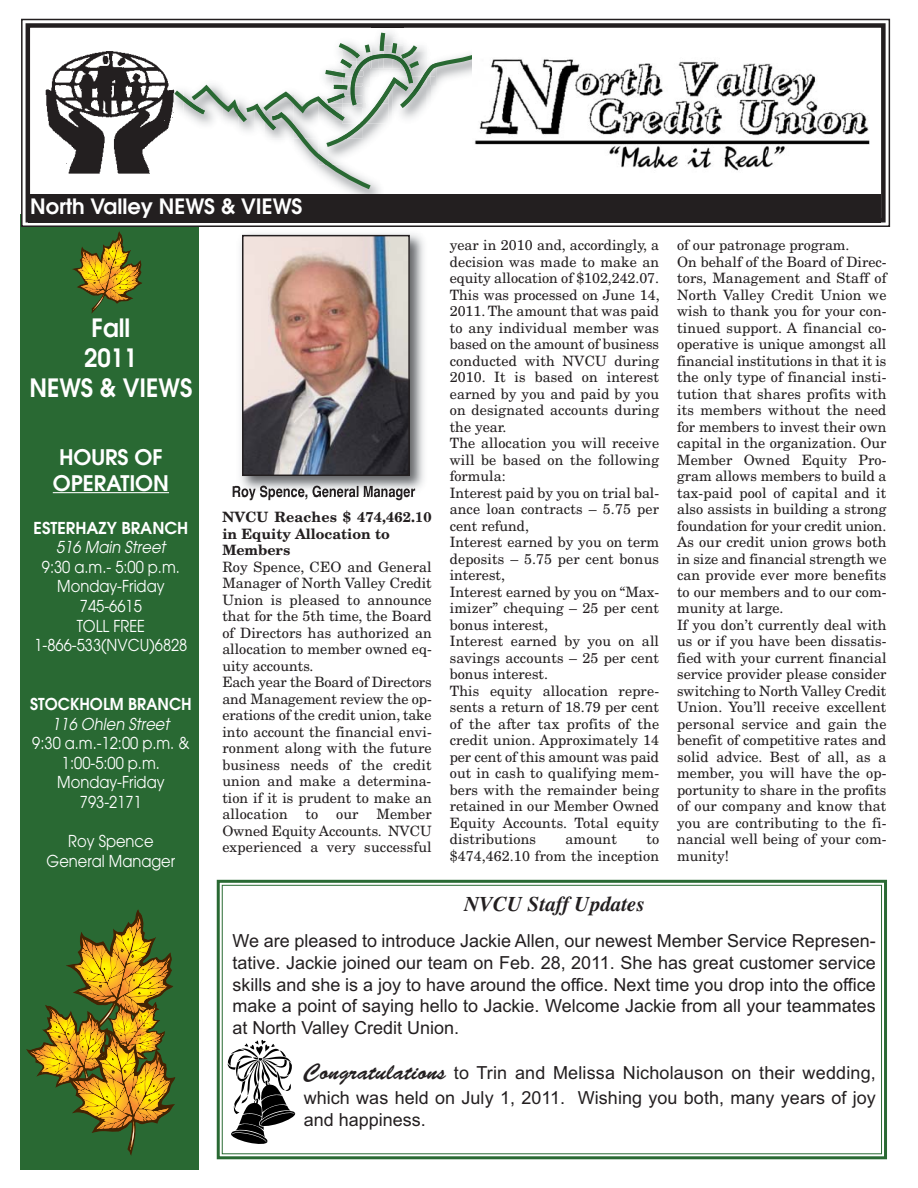
<style>
.page{position:relative;width:918px;height:1188px;background:#fff}
.page>*{position:absolute;margin:0;border:0;box-sizing:border-box;transform-origin:0 0}
.t1{font:600 25.2px/30.2px "Avant Garde";color:#fff;text-align:center;scale:.95 1}
.t2{font:600 21.3px/25.7px "Avant Garde";color:#fff}
.t3{font:600 21px "Avant Garde";color:#fff}
.t4{font:italic 700 21px "Times";color:#231f20}
.t5{font:18px/21.6px "Arial";letter-spacing:.005em;color:#231f20;text-align:justify}
.t6{font:16.35px/19.6px "Avant Garde";color:#fff;text-align:center;scale:.9 1}
.t7{font:italic 16.35px "Avant Garde";color:#fff;scale:.9 1}
.t8{font:600 16.35px "Avant Garde";color:#fff}
.t9{font:600 16.35px "Avant Garde";color:#fff;scale:.95 1}
.t10{font:700 15px "Helvetica";color:#231f20;scale:.85 1}
.t11{font:14.25px/16.5px "New Century Schlbk";letter-spacing:.005em;color:#231f20}
.t12{font:700 14.25px/16.5px "New Century Schlbk";color:#231f20}
.s1{font-family:"Brush Script Std";font-size:22.5px}
</style>
<div class="page">
<div style="left:21px;top:215px;width:178px;height:955px;background:#296933"></div>
<div style="left:217px;top:880px;width:670px;height:279px;border:3px solid #296933"></div>
<div style="left:222px;top:885px;width:660px;height:269px;border:1px solid #296933"></div>
<div style="left:21px;top:19px;width:869px;height:208px;border:2px solid #231f20"></div>
<div style="left:26px;top:23px;width:860px;height:200px;border:4px solid #231f20"></div>
<img style="left:372px;top:24px;width:31px;height:4px">
<svg style="left:188px;top:32px;width:284px;height:161px"></svg>
<img style="left:474px;top:59px;width:396px;height:112px">
<img style="left:25px;top:44px;width:163px;height:141px">
<hr style="left:53px;top:492px;width:116px;height:1px;background:#fff">
<div style="left:29px;top:194px;width:852px;height:28px;background:#231f20"></div>
<img style="left:236px;top:233px;width:188px;height:262px">
<img style="left:236px;top:486px;width:85px;height:9px">
<img style="left:245px;top:238px;width:162px;height:235px">
<div style="left:242px;top:235px;width:168px;height:241px;border:2px solid #231f20"></div>
<svg style="left:72px;top:231px;width:70px;height:83px"></svg>
<svg style="left:26px;top:909px;width:149px;height:247px"></svg>
<svg style="left:227px;top:1040px;width:69px;height:104px"></svg>
<h3 class="t3" style="left:30px;top:199px;width:274px">North Valley NEWS &amp; VIEWS</h3>
<h1 class="t1" style="left:29px;top:315px;width:173px">Fall<br>2011<br>NEWS &amp; VIEWS</h1>
<h2 class="t2" style="left:53px;top:447px;width:118px">HOURS OF<br>OPERATION</h2>
<p class="t8" style="left:34px;top:521px;width:156px">ESTERHAZY BRANCH</p>
<p class="t7" style="left:56px;top:541px;width:123px">516 Main Street</p>
<p class="t6" style="left:34px;top:559px;width:172px">9:30 a.m.- 5:00 p.m.<br>Monday-Friday<br>745-6615<br>TOLL FREE<br>1-866-533(NVCU)6828</p>
<p class="t9" style="left:30px;top:698px;width:172px">STOCKHOLM BRANCH</p>
<p class="t7" style="left:52px;top:718px;width:132px">116 Ohlen Street</p>
<p class="t6" style="left:32px;top:735px;width:176px">9:30 a.m.-12:00 p.m. &amp;<br>1:00-5:00 p.m.<br>Monday-Friday<br>793-2171</p>
<p class="t6" style="left:47px;top:833px;width:145px">Roy Spence<br>General Manager</p>
<p class="t10" style="left:232px;top:483px;width:217px">Roy Spence, General Manager</p>
<p class="t12" style="left:222px;top:510px;width:211px">NVCU Reaches $ 474,462.10 in Equity Allocation to<br>Members</p>
<p class="t11" style="left:222px;top:560px;width:211px">Roy Spence, CEO and General<br>Manager of North Valley Credit<br>Union is pleased to announce that for the 5th time, the Board of Directors has authorized an allocation to member owned eq&shy;uity accounts.<br>Each year the Board of Directors and Management review the op&shy;erations of the credit union, take into account the financial envi&shy;ronment along with the future business needs of the credit union and make a determina&shy;tion if it is prudent to make an allocation to our Member<br>Owned Equity Accounts. NVCU experienced a very successful</p>
<p class="t11" style="left:450px;top:238px;width:211px">year in 2010 and, accordingly, a decision was made to make an equity allocation of $102,242.07.<br>This was processed on June 14,<br>2011. The amount that was paid to any individual member was based on the amount of business conducted with NVCU during<br>2010. It is based on interest earned by you and paid by you on designated accounts during the year.<br>The allocation you will receive will be based on the following formula:<br>Interest paid by you on trial bal&shy;ance loan contracts – 5.75 per cent refund,<br>Interest earned by you on term deposits – 5.75 per cent bonus interest,<br>Interest earned by you on “Max&shy;imizer” chequing – 25 per cent bonus interest,<br>Interest earned by you on all savings accounts – 25 per cent bonus interest.<br>This equity allocation repre&shy;sents a return of 18.79 per cent of the after tax profits of the credit union. Approximately 14 per cent of this amount was paid out in cash to qualifying mem&shy;bers with the remainder being retained in our Member Owned<br>Equity Accounts. Total equity distributions</p>
<p class="t11" style="left:450px;top:832px;width:211px;text-align:right">to<br>$474,462.10 from the inception</p>
<p class="t11" style="left:566px;top:832px;width:53px">amount</p>
<p class="t11" style="left:677px;top:238px;width:211px">of our patronage program.<br>On behalf of the Board of Direc&shy;tors, Management and Staff of<br>North Valley Credit Union we wish to thank you for your con&shy;tinued support. A financial co&shy;operative is unique amongst all financial institutions in that it is the only type of financial insti&shy;tution that shares profits with its members without the need for members to invest their own capital in the organization. Our<br>Member Owned Equity Pro&shy;gram allows members to build a tax-paid pool of capital and it also assists in building a strong foundation for your credit union.<br>As our credit union grows both in size and financial strength we can provide ever more benefits to our members and to our com&shy;munity at large.<br>If you don’t currently deal with us or if you have been dissatis&shy;fied with your current financial service provider please consider switching to North Valley Credit<br>Union. You’ll receive excellent personal service and gain the benefit of competitive rates and solid advice. Best of all, as a member, you will have the op&shy;portunity to share in the profits of our company and know that you are contributing to the fi&shy;nancial well being of your com&shy;munity!</p>
<h3 class="t4" style="left:464px;top:897px;width:182px">NVCU Staff Updates</h3>
<p class="t5" style="left:232px;top:932px;width:645px">We are pleased to introduce Jackie Allen, our newest Member Service Represen&shy;tative. Jackie joined our team on Feb. 28, 2011. She has great customer service skills and she is a joy to have around the office. Next time you drop into the office make a point of saying hello to Jackie. Welcome Jackie from all your teammates at North Valley Credit Union.</p>
<p class="t5" style="left:304px;top:1062px;width:574px;line-height:24.8px"><span class="s1">Congratulations</span> to Trin and Melissa Nicholauson on their wedding, which was held on July 1, 2011. Wishing you both, many years of joy</p>
<p class="t5" style="left:304px;top:1110px;width:124px">and happiness.</p>
</div>
